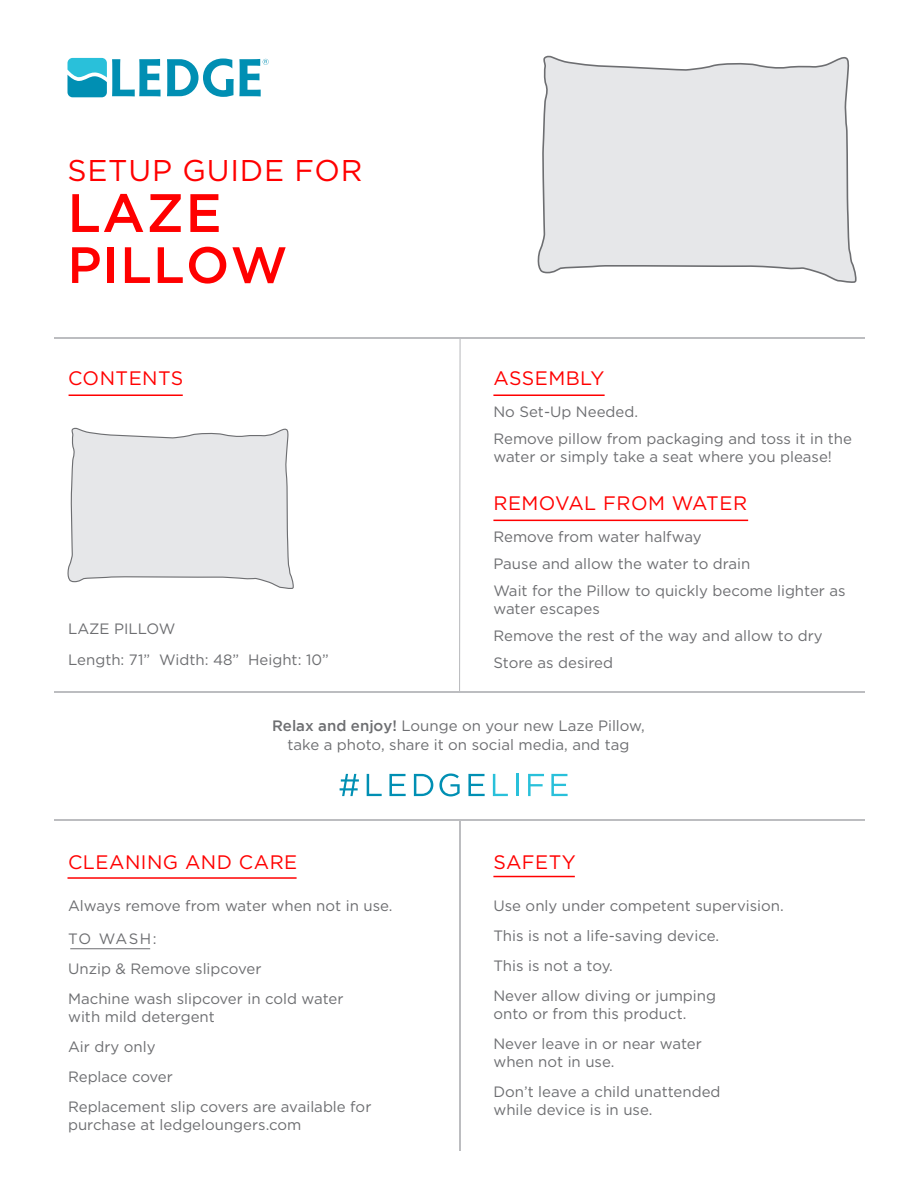
<style>
.page{position:relative;width:918px;height:1188px;background:#fff}
.page>*{position:absolute;margin:0;border:0;box-sizing:border-box;transform-origin:0 0}
.t1{font:500 54px "Gotham";color:#f00}
.t2{font:500 51px "Gotham";letter-spacing:.025em;color:#f00}
.t3{font:30px "Gotham";letter-spacing:.025em;color:#f00}
.t4{font:19.5px "Gotham";letter-spacing:.025em;color:#f00}
.t5{font:15px/30px "Gotham";color:#6d6e71}
.s1{font-weight:500}
</style>
<div class="page">
<svg style="left:68px;top:58px;width:93px;height:39px"></svg>
<svg style="left:167px;top:59px;width:102px;height:38px"></svg>
<hr style="left:54px;top:338px;width:810px;height:1px;background:#bcbdc0">
<svg style="left:340px;top:774px;width:19px;height:22px"></svg>
<svg style="left:367px;top:774px;width:15px;height:22px"></svg>
<svg style="left:389px;top:774px;width:17px;height:22px"></svg>
<svg style="left:414px;top:774px;width:19px;height:22px"></svg>
<svg style="left:439px;top:774px;width:21px;height:22px"></svg>
<svg style="left:468px;top:774px;width:17px;height:22px"></svg>
<svg style="left:493px;top:774px;width:15px;height:22px"></svg>
<hr style="left:516px;top:774px;width:2px;height:22px;background:#29c0da">
<svg style="left:528px;top:774px;width:16px;height:22px"></svg>
<svg style="left:551px;top:774px;width:17px;height:22px"></svg>
<hr style="left:54px;top:692px;width:810px;height:1px;background:#bcbdc0">
<svg style="left:459px;top:339px;width:2px;height:353px"></svg>
<hr style="left:459px;top:821px;width:1px;height:329px;background:#bcbdc0">
<hr style="left:54px;top:820px;width:810px;height:1px;background:#bcbdc0">
<svg style="left:67px;top:427px;width:227px;height:162px"></svg>
<svg style="left:537px;top:55px;width:320px;height:228px"></svg>
<hr style="left:493px;top:394px;width:112px;height:2px;background:#f00">
<hr style="left:493px;top:520px;width:255px;height:1px;background:#f00">
<hr style="left:69px;top:394px;width:114px;height:2px;background:#f00">
<hr style="left:493px;top:876px;width:82px;height:1px;background:#f00">
<hr style="left:68px;top:877px;width:229px;height:2px;background:#f00">
<hr style="left:70px;top:948px;width:80px;height:1px;background:#6d6e71">
<h3 class="t3" style="left:68px;top:157px;width:297px">SETUP GUIDE FOR</h3>
<h1 class="t1" style="left:68px;top:193px;width:156px">LAZE</h1>
<h2 class="t2" style="left:68px;top:246px;width:222px">PILLOW</h2>
<h3 class="t4" style="left:68px;top:370px;width:117px">CONTENTS</h3>
<p class="t5" style="left:68px;top:614px;width:109px">LAZE PILLOW</p>
<h3 class="t4" style="left:493px;top:370px;width:112px">ASSEMBLY</h3>
<p class="t5" style="left:493px;top:399px;width:360px;line-height:27px">No Set-Up Needed.<br>Remove pillow from packaging and toss it in the</p>
<p class="t5" style="left:493px;top:443px;width:340px">water or simply take a seat where you please!</p>
<h3 class="t4" style="left:493px;top:494px;width:255px">REMOVAL FROM WATER</h3>
<p class="t5" style="left:493px;top:524px;width:354px;line-height:27px">Remove from water halfway<br>Pause and allow the water to drain<br>Wait for the Pillow to quickly become lighter as</p>
<p class="t5" style="left:493px;top:596px;width:331px;line-height:27px">water escapes<br>Remove the rest of the way and allow to dry</p>
<p class="t5" style="left:68px;top:645px;width:262px">Length: 71” Width: 48” Height: 10”</p>
<p class="t5" style="left:493px;top:649px;width:121px">Store as desired</p>
<p class="t5" style="left:272px;top:716px;width:374px;line-height:19.5px;text-align:center"><span class="s1">Relax and enjoy!</span> Lounge on your new Laze Pillow, take a photo, share it on social media, and tag</p>
<h3 class="t4" style="left:68px;top:853px;width:231px">CLEANING AND CARE</h3>
<p class="t5" style="left:68px;top:892px;width:326px">Always remove from water when not in use.</p>
<p class="t5" style="left:68px;top:925px;width:277px">TO WASH:<br>Unzip &amp; Remove slipcover<br>Machine wash slipcover in cold water</p>
<p class="t5" style="left:68px;top:1003px;width:305px">with mild detergent<br>Air dry only<br>Replace cover<br>Replacement slip covers are available for</p>
<p class="t5" style="left:68px;top:1111px;width:235px">purchase at ledgeloungers.com</p>
<h3 class="t4" style="left:493px;top:853px;width:84px">SAFETY</h3>
<p class="t5" style="left:493px;top:892px;width:292px">Use only under competent supervision.<br>This is not a life-saving device.<br>This is not a toy.<br>Never allow diving or jumping</p>
<p class="t5" style="left:493px;top:1000px;width:210px">onto or from this product.<br>Never leave in or near water</p>
<p class="t5" style="left:493px;top:1048px;width:229px">when not in use.<br>Don’t leave a child unattended</p>
<p class="t5" style="left:493px;top:1096px;width:161px">while device is in use.</p>
</div>
